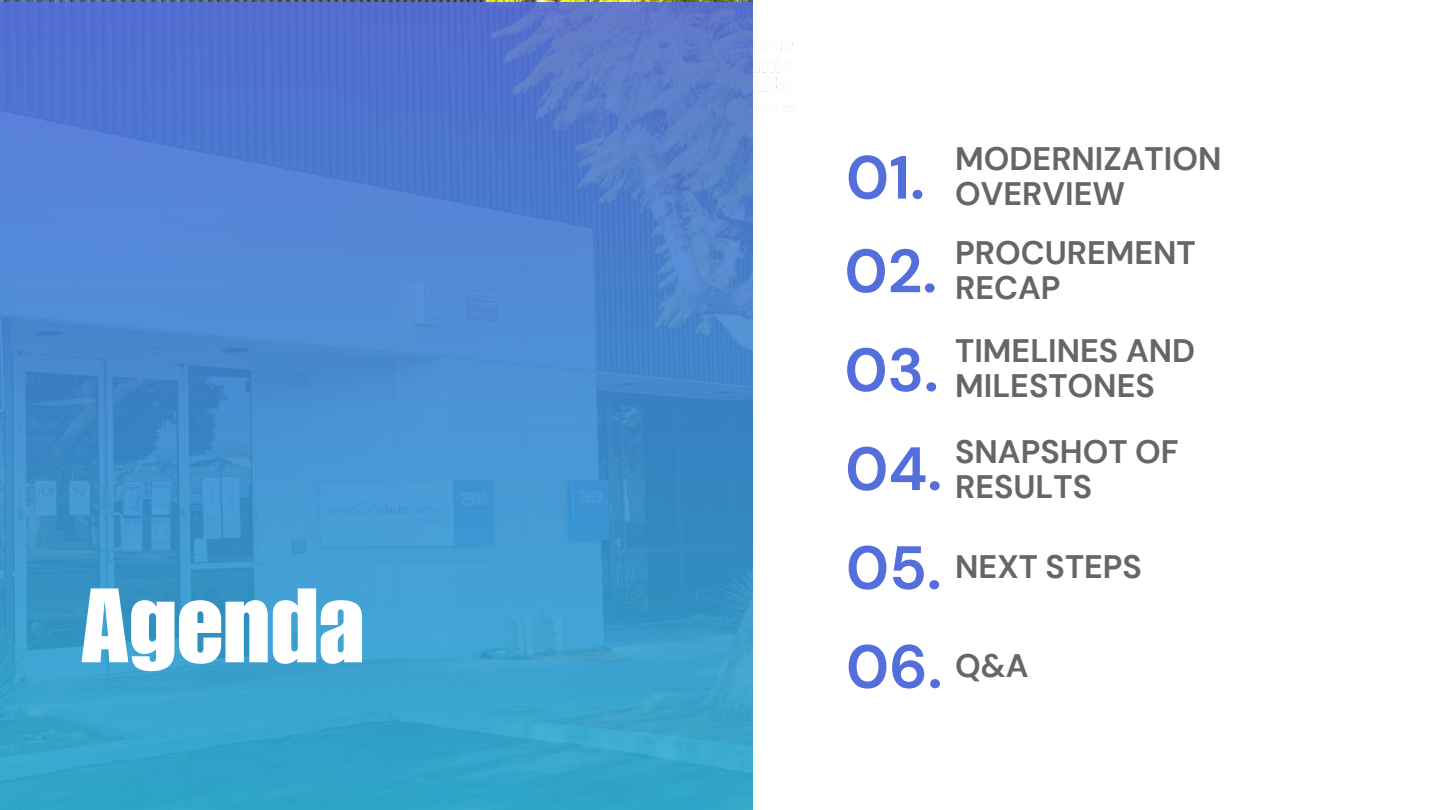
<style>
.page{position:relative;width:1440px;height:810px;background:#fff}
.page>*{position:absolute;margin:0;border:0;box-sizing:border-box;transform-origin:0 0}
.t1{font:103.4px "Impact LT Std";color:#fff}
.t2{font:700 60.9px "DM Sans";color:#546edb}
.t3{font:700 32.5px/35.2px "DM Sans";color:#666}
</style>
<div class="page">
<img style="left:752px;top:36px;width:41px;height:75px">
<div style="left:0;top:2px;width:752px;height:808px;background:linear-gradient(to bottom,#5a72d1,#32a9cc)"></div>
<p class="t1" style="left:81px;top:588px;width:285px">Agenda</p>
<p class="t2" style="left:846px;top:138px;width:80px">01.</p>
<p class="t2" style="left:844px;top:232px;width:94px">02.</p>
<p class="t2" style="left:844px;top:331px;width:96px">03.</p>
<p class="t3" style="left:955px;top:142px;width:268px">MODERNIZATION<br>OVERVIEW</p>
<p class="t3" style="left:955px;top:235px;width:242px">PROCUREMENT<br>RECAP</p>
<p class="t3" style="left:955px;top:333px;width:242px">TIMELINES AND<br>MILESTONES</p>
<p class="t2" style="left:845px;top:430px;width:98px">04.</p>
<p class="t3" style="left:955px;top:434px;width:225px">SNAPSHOT OF<br>RESULTS</p>
<p class="t2" style="left:846px;top:529px;width:97px">05.</p>
<p class="t3" style="left:955px;top:549px;width:188px">NEXT STEPS</p>
<p class="t2" style="left:846px;top:627px;width:98px">06.</p>
<p class="t3" style="left:955px;top:648px;width:75px">Q&amp;A</p>
</div>
